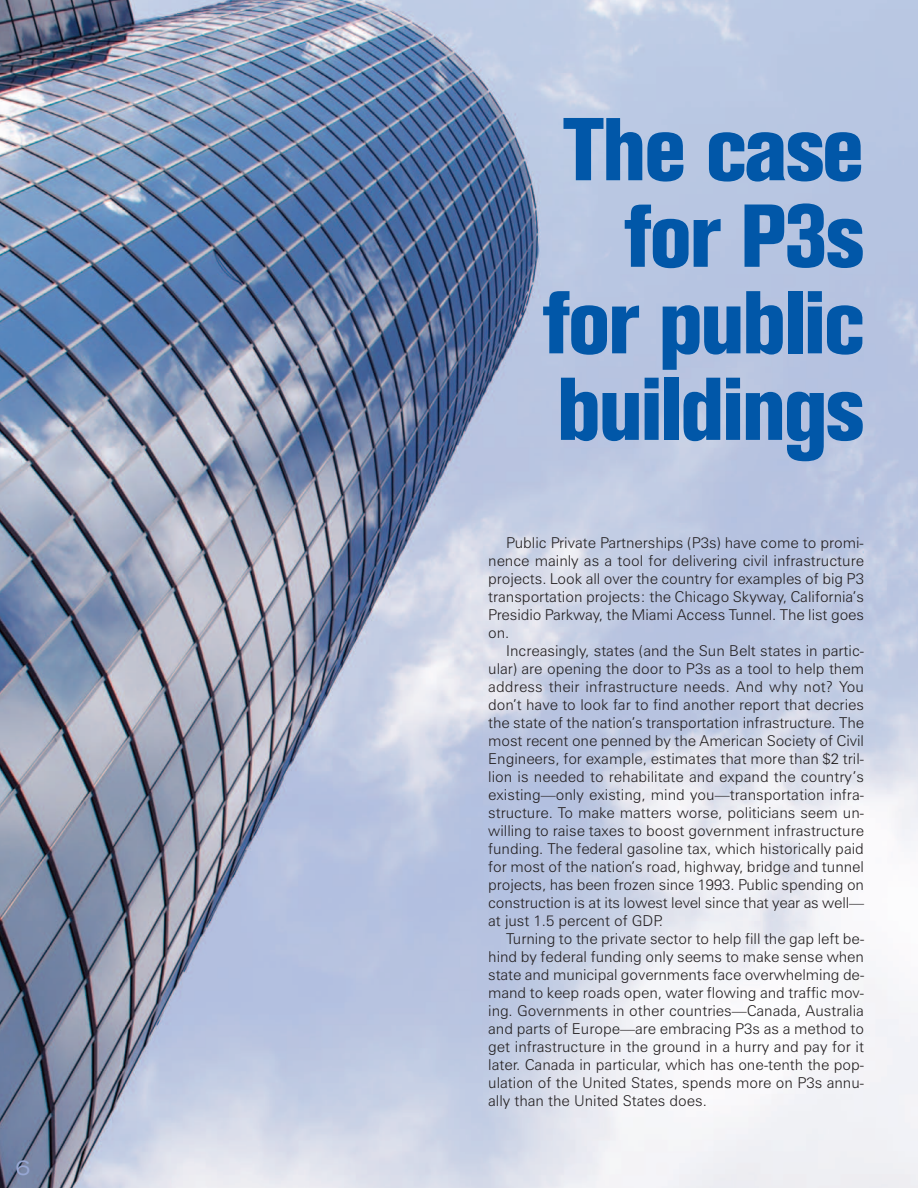
<style>
.page{position:relative;width:918px;height:1188px;background:#fff}
.page>*{position:absolute;margin:0;border:0;box-sizing:border-box;transform-origin:0 0}
.t1{font:800 condensed 88.05px/86.6px "Akzidenz Grotesk BE";letter-spacing:-.025em;color:#0157a8;text-align:right}
.t2{font:expanded 21px "Akzidenz Grotesk BE";color:#97a7d4}
.t3{font:300 15px/18px "Zurich BT";letter-spacing:-.005em;color:#231f20;text-align:justify}
</style>
<div class="page">
<img style="left:0;top:0;width:918px;height:1188px">
<h2 class="t2" style="left:15px;top:1160px;width:16px">6</h2>
<h1 class="t1" style="left:543px;top:114px;width:323px">The case for P3s for public buildings</h1>
<p class="t3" style="left:488px;top:535px;width:377px;text-indent:18px">Public Private Partnerships (P3s) have come to promi&shy;nence mainly as a tool for delivering civil infrastructure projects. Look all over the country for examples of big P3 transportation projects: the Chicago Skyway, California’s Presidio Parkway, the Miami Access Tunnel. The list goes on.</p>
<p class="t3" style="left:488px;top:643px;width:377px;text-indent:18px">Increasingly, states (and the Sun Belt states in partic&shy;ular) are opening the door to P3s as a tool to help them address their infrastructure needs. And why not? You don’t have to look far to find another report that decries the state of the nation’s transportation infrastructure. The most recent one penned by the American Society of Civil Engineers, for example, estimates that more than $2 tril&shy;lion is needed to rehabilitate and expand the country’s existing—only existing, mind you—transportation infra&shy;structure. To make matters worse, politicians seem un&shy;willing to raise taxes to boost government infrastructure funding. The federal gasoline tax, which historically paid for most of the nation’s road, highway, bridge and tunnel projects, has been frozen since 1993. Public spending on construction is at its lowest level since that year as well— at just 1.5 percent of GDP.</p>
<p class="t3" style="left:488px;top:931px;width:378px;text-indent:18px">Turning to the private sector to help fill the gap left be&shy;hind by federal funding only seems to make sense when state and municipal governments face overwhelming de&shy;mand to keep roads open, water flowing and traffic mov&shy;ing. Governments in other countries—Canada, Australia and parts of Europe—are embracing P3s as a method to get infrastructure in the ground in a hurry and pay for it later. Canada in particular, which has one-tenth the pop&shy;ulation of the United States, spends more on P3s annu&shy;ally than the United States does.</p>
</div>
